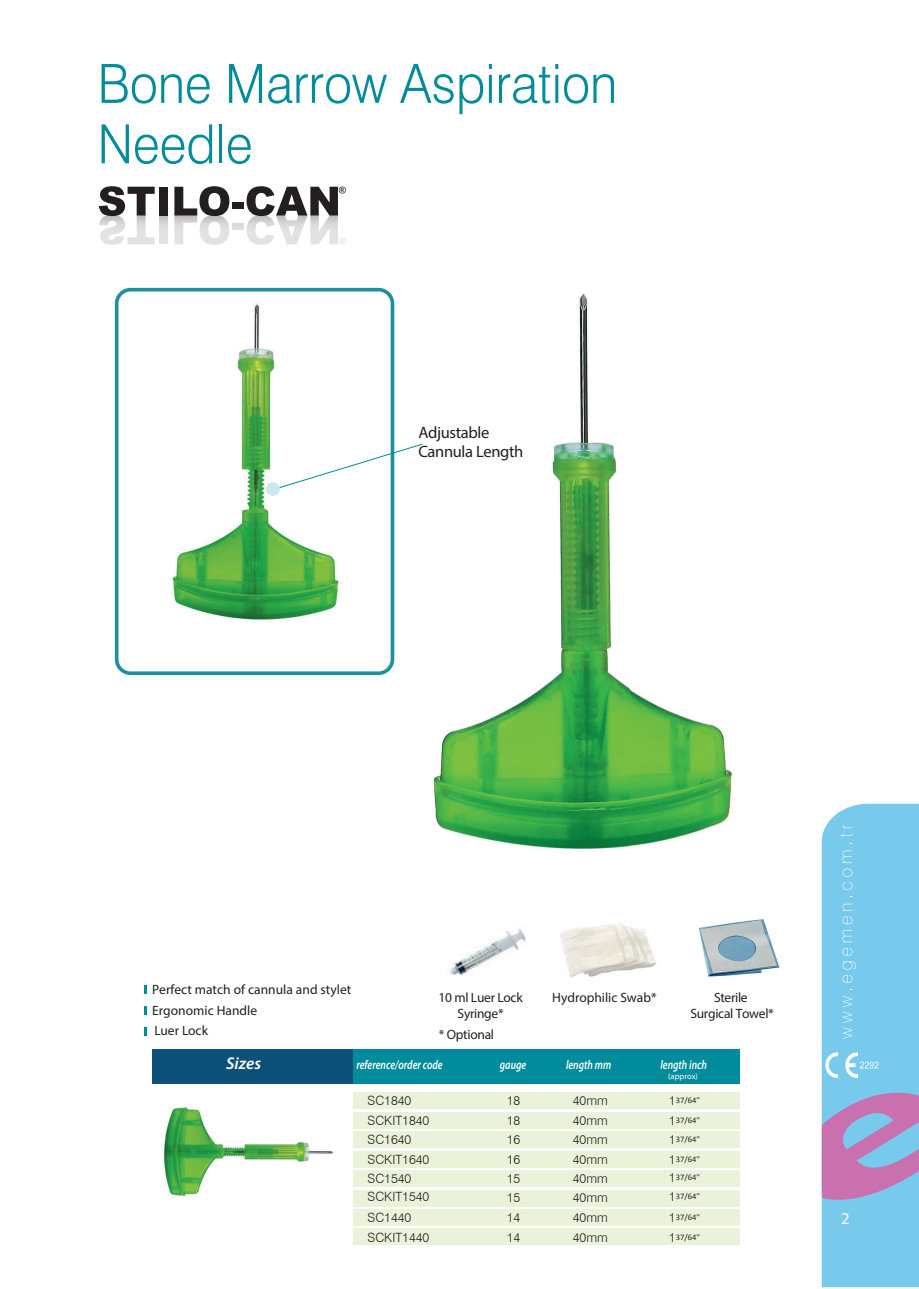
<style>
.page{position:relative;width:919px;height:1289px;background:#fff}
.page>*{position:absolute;margin:0;border:0;box-sizing:border-box;transform-origin:0 0}
.t1{font:300 54px/60.3px "Swiss 721 BT";color:#008c9c;scale:.93 1}
.t2{font:italic 600 16.95px "Myriad Pro";color:#fff}
.t3{font:16.5px/19.8px "Myriad Pro";letter-spacing:-.02em;color:#231f20}
.t4{font:16.5px "Myriad Pro";color:#fff}
.t5{font:13.5px/20.5px "Myriad Pro";color:#231f20}
.t6{font:13.5px/16.2px "Myriad Pro";letter-spacing:-.02em;color:#231f20;text-align:center}
.t7{font:300 12.75px/19.5px "Swiss 721 BT";color:#231f20}
.t8{font:italic 600 12.75px "Myriad Pro";color:#fff;scale:.78 1}
.t9{font:8.55px/18.3px "Calibri";color:#231f20}
.t10{font:8.55px "Myriad Pro";color:#fff}
.s1{font-family:"Swiss 721 BT";font-weight:300;font-size:12.75px}
</style>
<div class="page">
<img style="left:163px;top:1107px;width:170px;height:90px">
<div style="left:159px;top:187px;width:9px;height:28px;background:#231f20"></div>
<div style="left:232px;top:202px;width:12px;height:6px;background:#231f20"></div>
<svg style="left:99px;top:186px;width:56px;height:59px"></svg>
<svg style="left:159px;top:215px;width:9px;height:29px"></svg>
<svg style="left:174px;top:186px;width:55px;height:59px"></svg>
<div style="left:232px;top:223px;width:12px;height:6px;background:#dddcdc"></div>
<svg style="left:246px;top:186px;width:100px;height:59px"></svg>
<svg style="left:144px;top:985px;width:2px;height:8px"></svg>
<svg style="left:144px;top:1006px;width:2px;height:8px"></svg>
<svg style="left:144px;top:1027px;width:2px;height:8px"></svg>
<svg style="left:115px;top:288px;width:279px;height:387px"></svg>
<svg style="left:266px;top:443px;width:157px;height:53px"></svg>
<img style="left:560px;top:923px;width:96px;height:54px">
<img style="left:698px;top:919px;width:83px;height:58px">
<img style="left:449px;top:928px;width:77px;height:47px">
<svg style="left:821px;top:803px;width:97px;height:484px;background:#86bfe3"></svg>
<div style="left:353px;top:1092px;width:386px;height:16px;background:#eaf3d9"></div>
<div style="left:152px;top:1049px;width:201px;height:34px;background:#0d5079"></div>
<div style="left:353px;top:1049px;width:386px;height:34px;background:#008c9c"></div>
<div style="left:353px;top:1112px;width:386px;height:16px;background:#eaf3d9"></div>
<div style="left:353px;top:1131px;width:386px;height:17px;background:#eaf3d9"></div>
<div style="left:353px;top:1150px;width:386px;height:17px;background:#eaf3d9"></div>
<div style="left:353px;top:1170px;width:386px;height:16px;background:#eaf3d9"></div>
<div style="left:353px;top:1189px;width:386px;height:17px;background:#eaf3d9"></div>
<div style="left:353px;top:1209px;width:386px;height:16px;background:#eaf3d9"></div>
<div style="left:353px;top:1228px;width:386px;height:16px;background:#eaf3d9"></div>
<img style="left:552px;top:293px;width:65px;height:264px">
<img style="left:629px;top:688px;width:103px;height:159px">
<img style="left:433px;top:557px;width:196px;height:292px">
<h1 class="t1" style="left:98px;top:53px;width:560px">Bone Marrow Aspiration<br>Needle</h1>
<p class="t3" style="left:418px;top:422px;width:107px">Adjustable<br>Cannula Length</p>
<p class="t5" style="left:152px;top:979px;width:201px">Perfect match of cannula and stylet<br>Ergonomic Handle<br>Luer Lock</p>
<p class="t6" style="left:438px;top:988px;width:86px">10 ml Luer Lock<br>Syringe*</p>
<p class="t5" style="left:582px;top:986px;width:44px">Med cal</p>
<p class="t6" style="left:690px;top:988px;width:85px">Sterile<br>Surgical Towel*</p>
<p class="t5" style="left:552px;top:986px;width:106px">Hydrophilic Swab*</p>
<p class="t6" style="left:439px;top:1026px;width:57px">* Optional</p>
<h2 class="t2" style="left:226px;top:1052px;width:36px">Sizes</h2>
<p class="t8" style="left:356px;top:1056px;width:112px">reference/order code</p>
<p class="t8" style="left:500px;top:1056px;width:35px">gauge</p>
<p class="t8" style="left:566px;top:1056px;width:59px">length mm</p>
<p class="t8" style="left:660px;top:1056px;width:61px">length inch</p>
<p class="t10" style="left:668px;top:1071px;width:31px">(approx)</p>
<p class="t10" style="left:666px;top:1072px;width:31px">(approx)</p>
<p class="t7" style="left:367px;top:1091px;width:63px">SC1840<br>SCKIT1840<br>SC1640<br>SCKIT1640<br>SC1540<br>SCKIT1540</p>
<p class="t7" style="left:367px;top:1207px;width:63px">SC1440<br>SCKIT1440</p>
<p class="t7" style="left:507px;top:1090px;width:15px;text-align:justify">18<br>18<br>16<br>16<br>15<br>15<br>14<br>14</p>
<p class="t7" style="left:572px;top:1090px;width:36px;text-align:justify">40mm 40mm 40mm 40mm 40mm 40mm 40mm 40mm</p>
<p class="t9" style="left:668px;top:1091px;width:33px"><span class="s1">1</span>37/64''</p>
<p class="t9" style="left:668px;top:1110px;width:33px"><span class="s1">1</span>37/64''</p>
<p class="t9" style="left:668px;top:1130px;width:33px"><span class="s1">1</span>37/64''</p>
<p class="t9" style="left:668px;top:1149px;width:33px"><span class="s1">1</span>37/64''<br><span class="s1">1</span>37/64''</p>
<p class="t9" style="left:668px;top:1187px;width:33px"><span class="s1">1</span>37/64''</p>
<p class="t9" style="left:668px;top:1208px;width:33px"><span class="s1">1</span>37/64''</p>
<p class="t9" style="left:668px;top:1227px;width:33px"><span class="s1">1</span>37/64''</p>
<p class="t4" style="left:841px;top:1207px;width:10px">2</p>
</div>
